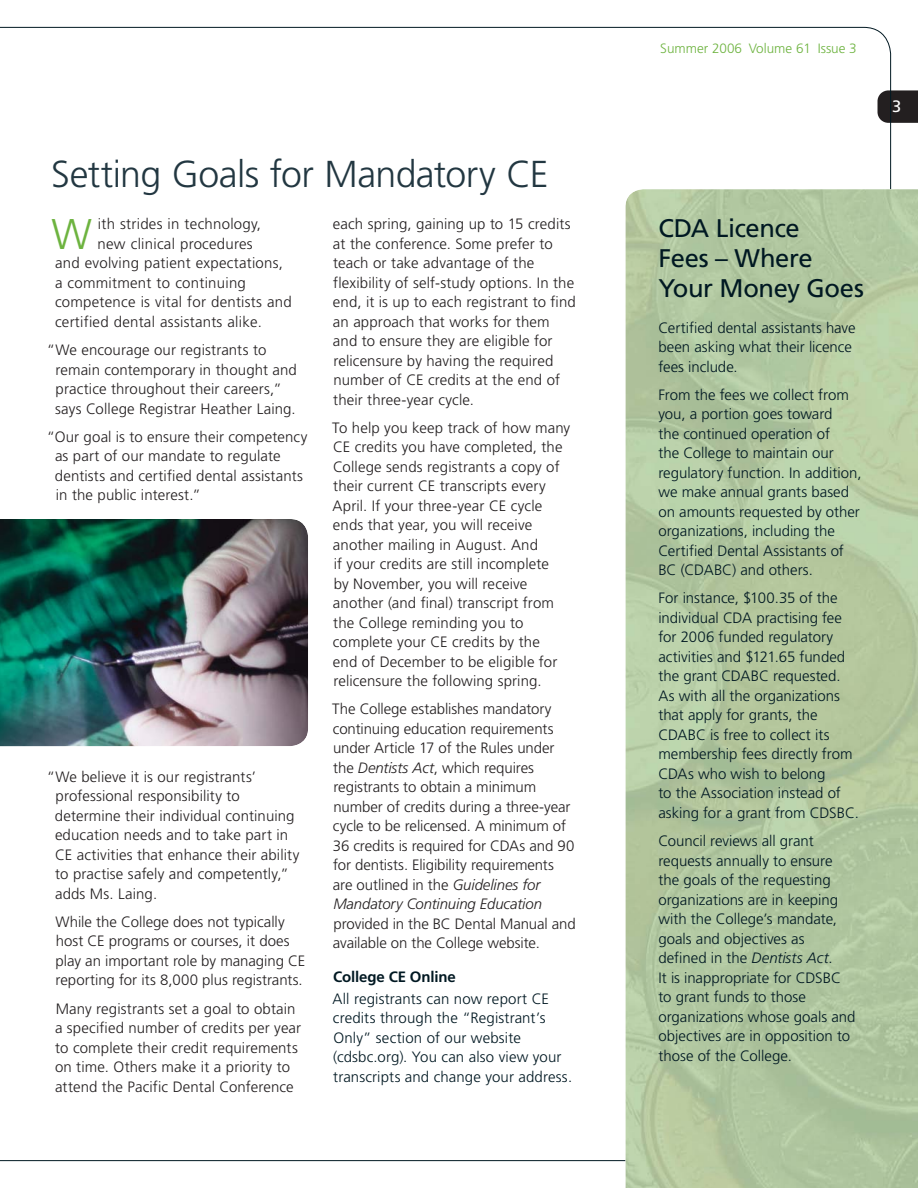
<style>
.page{position:relative;width:918px;height:1188px;background:#fff}
.page>*{position:absolute;margin:0;border:0;box-sizing:border-box;transform-origin:0 0}
.t1{font:300 42.9px "Frutiger";color:#6db33f}
.t2{font:300 37.5px "Frutiger";letter-spacing:-.015em;color:#223741}
.t3{font:25.5px/30px "Frutiger";letter-spacing:-.015em;color:#001822}
.t4{font:16.5px "Frutiger";color:#fff}
.t5{font:300 15px/19.5px "Frutiger";letter-spacing:.01em;color:#231f20}
.t6{font:300 15px/19.5px "Frutiger";color:#001822}
.t7{font:700 15px "Frutiger";letter-spacing:-.01em;color:#001822}
.t8{font:300 13.5px "Frutiger";color:#6db33f}
.s1{font-style:italic}
</style>
<div class="page">
<svg style="left:891px;top:90px;width:27px;height:33px"></svg>
<img style="left:625px;top:189px;width:293px;height:999px">
<img style="left:0;top:519px;width:308px;height:227px">
<h2 class="t2" style="left:51px;top:159px;width:499px">Setting Goals for Mandatory CE</h2>
<h1 class="t1" style="left:52px;top:216px;width:42px">W</h1>
<p class="t5" style="left:98px;top:215px;width:164px">ith strides in technology,</p>
<p class="t5" style="left:333px;top:215px;width:244px">each spring, gaining up to 15 credits at the conference. Some prefer to teach or take advantage of the flexibility of self-study options. In the end, it is up to each registrant to find an approach that works for them and to ensure they are eligible for relicensure by having the required number of CE credits at the end of their three-year cycle.</p>
<p class="t5" style="left:332px;top:419px;width:239px">To help you keep track of how many CE credits you have completed, the College sends registrants a copy of their current CE transcripts every April. If your three-year CE cycle ends that year, you will receive another mailing in August. And<br>if your credits are still incomplete<br>by November, you will receive another (and final) transcript from the College reminding you to complete your CE credits by the<br>end of December to be eligible for relicensure the following spring.</p>
<p class="t5" style="left:332px;top:701px;width:244px">The College establishes mandatory continuing education requirements under Article 17 of the Rules under the <span class="s1">Dentists Act</span>, which requires registrants to obtain a minimum number of credits during a three-year cycle to be relicensed. A minimum of 36 credits is required for CDAs and 90 for dentists. Eligibility requirements are outlined in the <span class="s1">Guidelines for Mandatory Continuing Education</span></p>
<p class="t5" style="left:333px;top:915px;width:244px">provided in the BC Dental Manual and available on the College website.</p>
<p class="t7" style="left:333px;top:971px;width:124px">College CE Online</p>
<p class="t6" style="left:333px;top:990px;width:241px">All registrants can now report CE credits through the “Registrant’s Only” section of our website (cdsbc.org). You can also view your transcripts and change your address.</p>
<p class="t5" style="left:98px;top:235px;width:157px">new clinical procedures</p>
<p class="t5" style="left:55px;top:254px;width:230px">and evolving patient expectations,</p>
<p class="t5" style="left:55px;top:274px;width:192px">a commitment to continuing</p>
<p class="t5" style="left:55px;top:293px;width:238px">competence is vital for dentists and</p>
<p class="t5" style="left:55px;top:313px;width:209px">certified dental assistants alike.</p>
<p class="t5" style="left:55px;top:341px;width:243px;text-indent:-8px">“We encourage our registrants to remain contemporary in thought and practice throughout their careers,” says College Registrar Heather Laing.</p>
<p class="t5" style="left:55px;top:428px;width:254px;text-indent:-8px">“Our goal is to ensure their competency as part of our mandate to regulate dentists and certified dental assistants in the public interest.”</p>
<p class="t5" style="left:55px;top:768px;width:246px;text-indent:-8px">“We believe it is our registrants’ professional responsibility to determine their individual continuing education needs and to take part in CE activities that enhance their ability to practise safely and competently,” adds Ms. Laing.</p>
<p class="t5" style="left:55px;top:913px;width:251px">While the College does not typically host CE programs or courses, it does play an important role by managing CE reporting for its 8,000 plus registrants.</p>
<p class="t5" style="left:55px;top:1000px;width:248px">Many registrants set a goal to obtain a specified number of credits per year to complete their credit requirements on time. Others make it a priority to attend the Pacific Dental Conference</p>
<p class="t8" style="left:660px;top:43px;width:198px">Summer 2006 Volume 61 Issue 3</p>
<p class="t4" style="left:892px;top:100px;width:11px">3</p>
<h3 class="t3" style="left:658px;top:215px;width:207px">CDA Licence<br>Fees – Where<br>Your Money Goes</h3>
<p class="t6" style="left:658px;top:319px;width:199px">Certified dental assistants have been asking what their licence fees include.</p>
<p class="t6" style="left:658px;top:386px;width:205px">From the fees we collect from you, a portion goes toward<br>the continued operation of<br>the College to maintain our regulatory function. In addition, we make annual grants based on amounts requested by other organizations, including the<br>Certified Dental Assistants of<br>BC (CDABC) and others.</p>
<p class="t6" style="left:658px;top:590px;width:202px">For instance, $100.35 of the individual CDA practising fee for 2006 funded regulatory activities and $121.65 funded the grant CDABC requested.<br>As with all the organizations that apply for grants, the<br>CDABC is free to collect its membership fees directly from<br>CDAs who wish to belong<br>to the Association instead of asking for a grant from CDSBC.</p>
<p class="t6" style="left:658px;top:832px;width:199px">Council reviews all grant requests annually to ensure the goals of the requesting organizations are in keeping with the College’s mandate, goals and objectives as defined in the <span class="s1">Dentists Act</span>.<br>It is inappropriate for CDSBC to grant funds to those organizations whose goals and objectives are in opposition to those of the College.</p>
</div>
